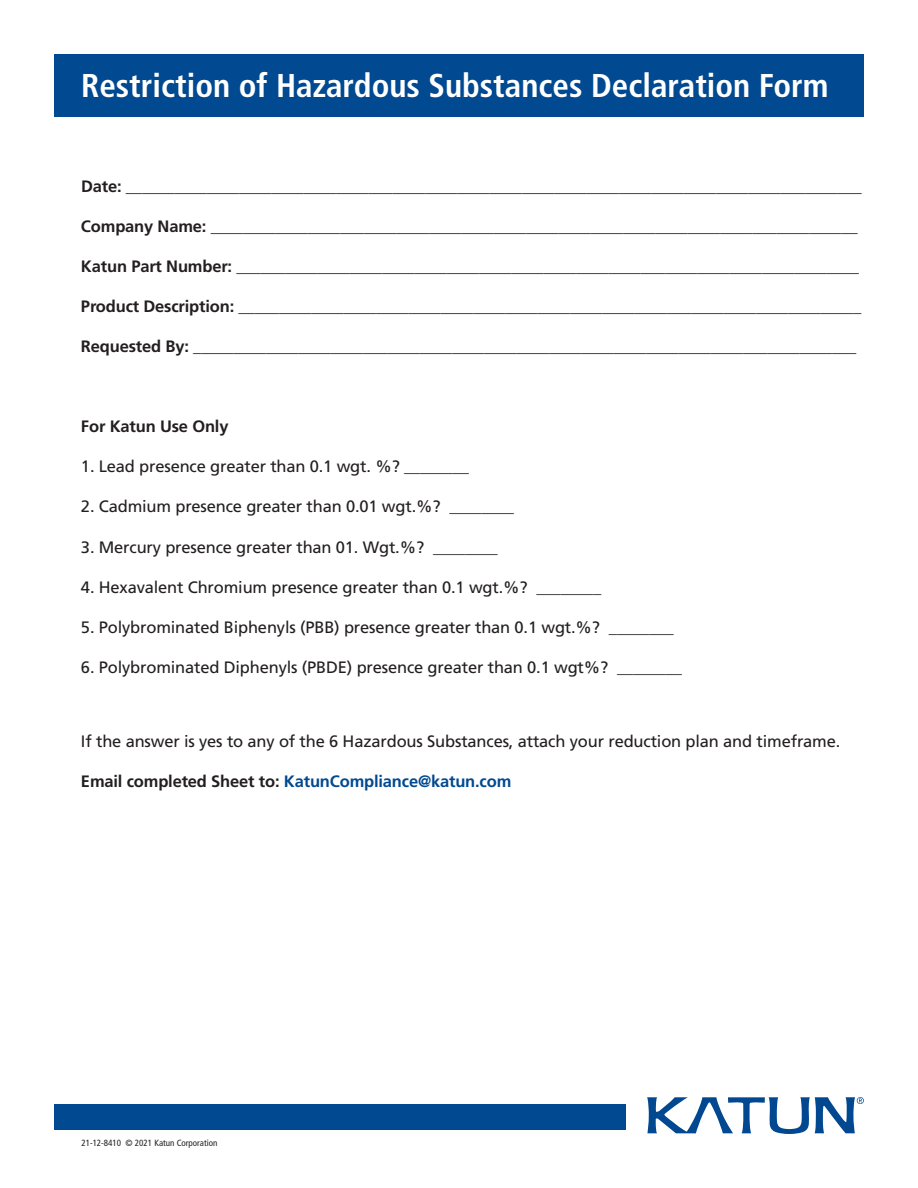
<style>
.page{position:relative;width:918px;height:1188px;background:#fff}
.page>*{position:absolute;margin:0;border:0;box-sizing:border-box;transform-origin:0 0}
.t1{font:700 condensed 33px "Frutiger";color:#fff}
.t2{font:16.5px "Frutiger";letter-spacing:-.01em;color:#231f20}
.t3{font:700 16.5px "Frutiger";letter-spacing:-.01em;color:#014990}
.t4{font:700 16.5px "Frutiger";letter-spacing:-.01em;color:#231f20}
.t5{font:condensed 9px "Frutiger";color:#231f20}
.s1{font-weight:700}
.s2{color:#231f20}
</style>
<div class="page">
<div style="left:54px;top:1104px;width:571px;height:26px;background:#014990"></div>
<div style="left:54px;top:54px;width:810px;height:62px;background:#014990"></div>
<svg style="left:647px;top:1097px;width:217px;height:37px"></svg>
<p class="t1" style="left:81px;top:66px;width:749px">Restriction of Hazardous Substances Declaration Form</p>
<p class="t2" style="left:81px;top:177px;width:782px"><span class="s1">Date:</span> ___________________________________________________________________________________________</p>
<p class="t2" style="left:81px;top:217px;width:778px"><span class="s1">Company Name:</span> ________________________________________________________________________________</p>
<p class="t2" style="left:81px;top:257px;width:780px"><span class="s1">Katun Part Number:</span> _____________________________________________________________________________</p>
<p class="t2" style="left:81px;top:297px;width:782px"><span class="s1">Product Description:</span> _____________________________________________________________________________</p>
<p class="t2" style="left:81px;top:337px;width:777px"><span class="s1">Requested By:</span> __________________________________________________________________________________</p>
<p class="t4" style="left:81px;top:417px;width:149px">For Katun Use Only</p>
<p class="t2" style="left:81px;top:457px;width:390px">1. Lead presence greater than 0.1 wgt. %? ________</p>
<p class="t2" style="left:81px;top:497px;width:435px">2. Cadmium presence greater than 0.01 wgt.%? ________</p>
<p class="t2" style="left:81px;top:537px;width:418px">3. Mercury presence greater than 01. Wgt.%? ________</p>
<p class="t2" style="left:81px;top:577px;width:522px">4. Hexavalent Chromium presence greater than 0.1 wgt.%? ________</p>
<p class="t2" style="left:81px;top:617px;width:594px">5. Polybrominated Biphenyls (PBB) presence greater than 0.1 wgt.%? ________</p>
<p class="t2" style="left:81px;top:657px;width:603px">6. Polybrominated Diphenyls (PBDE) presence greater than 0.1 wgt%? ________</p>
<p class="t2" style="left:81px;top:732px;width:761px">If the answer is yes to any of the 6 Hazardous Substances, attach your reduction plan and timeframe.</p>
<p class="t3" style="left:81px;top:772px;width:432px"><span class="s2">Email completed Sheet to:</span> KatunCompliance@katun.com</p>
<p class="t5" style="left:81px;top:1138px;width:138px">21-12-8410 © 2021 Katun Corporation</p>
</div>
